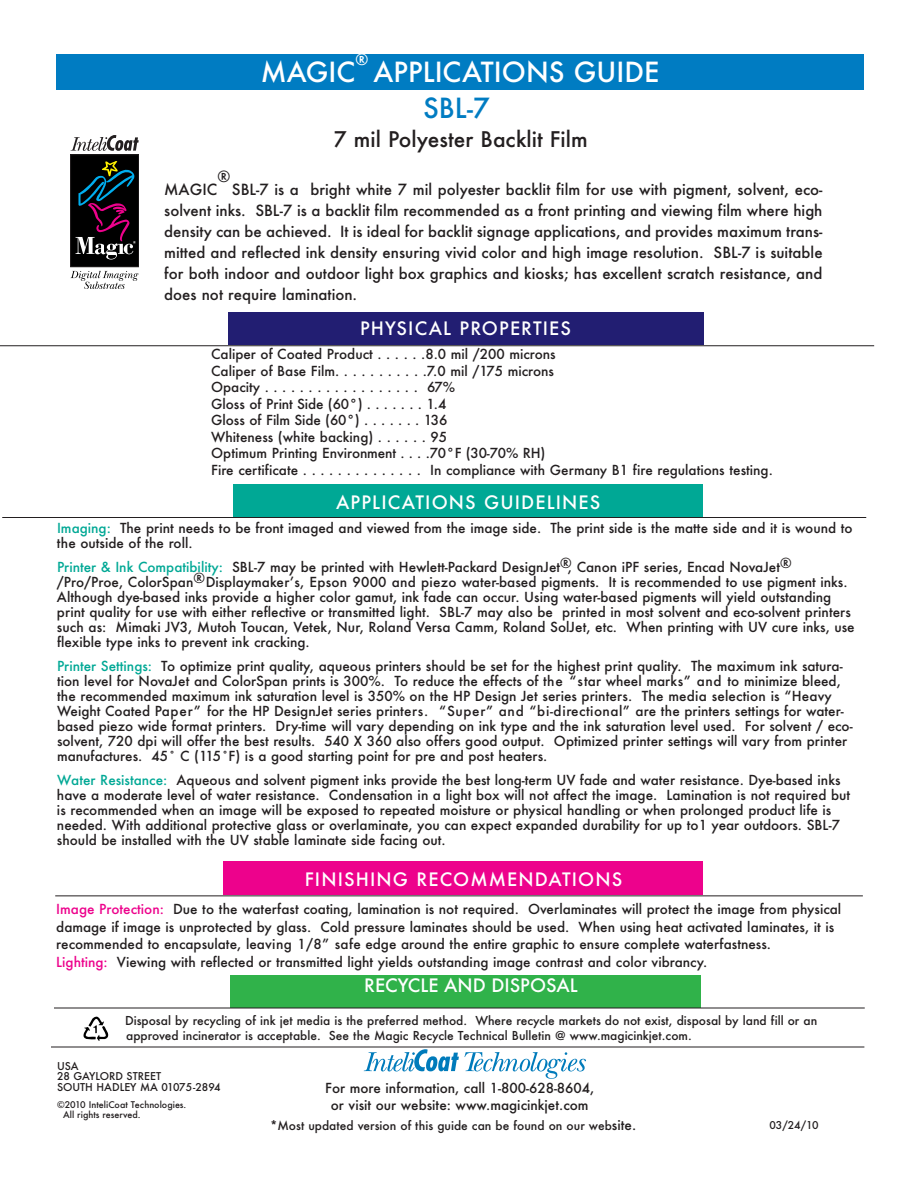
<style>
.page{position:relative;width:918px;height:1188px;background:#fff}
.page>*{position:absolute;margin:0;border:0;box-sizing:border-box;transform-origin:0 0}
.t1{font:500 27px "Futura";color:#fff}
.t2{font:500 27px "Futura";color:#007cc2}
.t3{font:500 21px "Futura";color:#231f20}
.t4{font:500 18px "Futura";letter-spacing:.06em;color:#fff}
.t5{font:500 18px "Futura";color:#fff}
.t6{font:500 15px/21px "Futura";color:#231f20;text-align:justify}
.t7{font:500 15px "Futura";color:#fff}
.t8{font:500 13.5px/15px "Futura";color:#231f20}
.t9{font:500 12px/15px "Futura";color:#231f20}
.t10{font:500 10.5px/10.5px "Futura";color:#231f20}
.t11{font:500 9px "Futura";color:#231f20}
.s1{color:#00a895}
.s2{color:#ed028c}
.s3{font-size:13.5px}
</style>
<div class="page">
<div style="left:71px;top:155px;width:68px;height:112px;background:#000"></div>
<div style="left:71px;top:155px;width:68px;height:112px;border:1px solid #231f20"></div>
<svg style="left:76px;top:161px;width:60px;height:99px"></svg>
<svg style="left:71px;top:135px;width:68px;height:16px"></svg>
<svg style="left:70px;top:271px;width:68px;height:18px"></svg>
<div style="left:56px;top:54px;width:808px;height:36px;background:#007cc2"></div>
<div style="left:228px;top:313px;width:475px;height:32px;background:#221e72"></div>
<hr style="left:0;top:345px;width:874px;height:1px;background:#231f20">
<div style="left:234px;top:484px;width:469px;height:33px;background:#00a895"></div>
<div style="left:224px;top:862px;width:479px;height:33px;background:#ed028c"></div>
<hr style="left:55px;top:896px;width:808px;height:1px;background:#231f20">
<hr style="left:51px;top:1047px;width:813px;height:1px;background:#231f20">
<svg style="left:364px;top:1049px;width:222px;height:30px"></svg>
<hr style="left:2px;top:517px;width:864px;height:1px;background:#231f20">
<div style="left:230px;top:976px;width:470px;height:32px;background:#30b24a"></div>
<hr style="left:54px;top:1008px;width:811px;height:1px;background:#231f20">
<svg style="left:83px;top:1016px;width:26px;height:25px"></svg>
<p class="t7" style="left:356px;top:51px;width:14px">®</p>
<h1 class="t1" style="left:261px;top:57px;width:96px">MAGIC</h1>
<h1 class="t1" style="left:374px;top:57px;width:287px">APPLICATIONS GUIDE</h1>
<h1 class="t2" style="left:423px;top:93px;width:68px">SBL-7</h1>
<h2 class="t3" style="left:334px;top:128px;width:255px">7 mil Polyester Backlit Film</h2>
<p class="t6" style="left:217px;top:166px;width:14px">®</p>
<p class="t6" style="left:164px;top:179px;width:660px;text-indent:68px">SBL-7 is a bright white 7 mil polyester backlit film for use with pigment, solvent, eco&shy;solvent inks. SBL-7 is a backlit film recommended as a front printing and viewing film where high density can be achieved. It is ideal for backlit signage applications, and provides maximum trans&shy;mitted and reflected ink density ensuring vivid color and high image resolution. SBL-7 is suitable for both indoor and outdoor light box graphics and kiosks; has excellent scratch resistance, and does not require lamination.</p>
<p class="t6" style="left:164px;top:179px;width:55px">MAGIC</p>
<h3 class="t4" style="left:360px;top:319px;width:213px">PHYSICAL PROPERTIES</h3>
<p class="t8" style="left:211px;top:346px;width:563px;line-height:16.5px">Caliper of Coated Product . . . . . .8.0 mil /200 microns<br>Caliper of Base Film. . . . . . . . . . .7.0 mil /175 microns<br>Opacity . . . . . . . . . . . . . . . . . . 67%<br>Gloss of Print Side (60°) . . . . . . . 1.4<br>Gloss of Film Side (60°) . . . . . . . 136<br>Whiteness (white backing) . . . . . . 95<br>Optimum Printing Environment . . . .70°F (30-70% RH)<br>Fire certificate . . . . . . . . . . . . . . In compliance with Germany B1 fire regulations testing.</p>
<h3 class="t4" style="left:336px;top:492px;width:266px">APPLICATIONS GUIDELINES</h3>
<p class="t8" style="left:57px;top:521px;width:797px"><span class="s1">Imaging:</span> The print needs to be front imaged and viewed from the image side. The print side is the matte side and it is wound to the outside of the roll.</p>
<p class="t8" style="left:57px;top:560px;width:799px"><span class="s1">Printer &amp; Ink Compatibility:</span> SBL-7 may be printed with Hewlett-Packard DesignJet®, Canon iPF series, Encad NovaJet® /Pro/Proe, ColorSpan®Displaymaker’s, Epson 9000 and piezo water-based pigments. It is recommended to use pigment inks.<br>Although dye-based inks provide a higher color gamut, ink fade can occur. Using water-based pigments will yield outstanding print quality for use with either reflective or transmitted light. SBL-7 may also be printed in most solvent and eco-solvent printers such as: Mimaki JV3, Mutoh Toucan, Vetek, Nur, Roland Versa Camm, Roland SolJet, etc. When printing with UV cure inks, use flexible type inks to prevent ink cracking.</p>
<p class="t8" style="left:57px;top:659px;width:797px"><span class="s1">Printer Settings:</span> To optimize print quality, aqueous printers should be set for the highest print quality. The maximum ink satura&shy;tion level for NovaJet and ColorSpan prints is 300%. To reduce the effects of the “star wheel marks” and to minimize bleed, the recommended maximum ink saturation level is 350% on the HP Design Jet series printers. The media selection is “Heavy Weight Coated Paper” for the HP DesignJet series printers. “Super” and “bi-directional” are the printers settings for water&shy;based piezo wide format printers. Dry-time will vary depending on ink type and the ink saturation level used. For solvent / eco&shy;solvent, 720 dpi will offer the best results. 540 X 360 also offers good output. Optimized printer settings will vary from printer manufactures. 45˚ C (115˚F) is a good starting point for pre and post heaters.</p>
<p class="t8" style="left:57px;top:773px;width:795px"><span class="s1">Water Resistance:</span> Aqueous and solvent pigment inks provide the best long-term UV fade and water resistance. Dye-based inks have a moderate level of water resistance. Condensation in a light box will not affect the image. Lamination is not required but is recommended when an image will be exposed to repeated moisture or physical handling or when prolonged product life is needed. With additional protective glass or overlaminate, you can expect expanded durability for up to1 year outdoors. SBL-7 should be installed with the UV stable laminate side facing out.</p>
<h3 class="t4" style="left:305px;top:870px;width:319px">FINISHING RECOMMENDATIONS</h3>
<p class="t8" style="left:56px;top:901px;width:787px;line-height:17.5px"><span class="s2">Image Protection:</span> Due to the waterfast coating, lamination is not required. Overlaminates will protect the image from physical damage if image is unprotected by glass. Cold pressure laminates should be used. When using heat activated laminates, it is recommended to encapsulate, leaving 1/8” safe edge around the entire graphic to ensure complete waterfastness.<br><span class="s2">Lighting:</span> Viewing with reflected or transmitted light yields outstanding image contrast and color vibrancy.</p>
<h3 class="t5" style="left:364px;top:975px;width:215px">RECYCLE AND DISPOSAL</h3>
<p class="t9" style="left:125px;top:1013px;width:694px">Disposal by recycling of ink jet media is the preferred method. Where recycle markets do not exist, disposal by land fill or an approved incinerator is acceptable. See the Magic Recycle Technical Bulletin @ www.magicinkjet.com.</p>
<p class="t10" style="left:57px;top:1061px;width:165px">USA<br>28 GAYLORD STREET<br>SOUTH HADLEY MA 01075-2894</p>
<p class="t8" style="left:325px;top:1081px;width:270px">For more information, call 1-800-628-8604,</p>
<p class="t11" style="left:57px;top:1100px;width:131px">©2010 InteliCoat Technologies.</p>
<p class="t8" style="left:331px;top:1098px;width:259px">or visit our website: www.magicinkjet.com</p>
<p class="t11" style="left:63px;top:1110px;width:79px">All rights reserved.</p>
<p class="t9" style="left:270px;top:1118px;width:368px">*Most updated version of this guide can be found on our web<span class="s3">site.</span></p>
<p class="t10" style="left:770px;top:1120px;width:51px">03/24/10</p>
</div>
